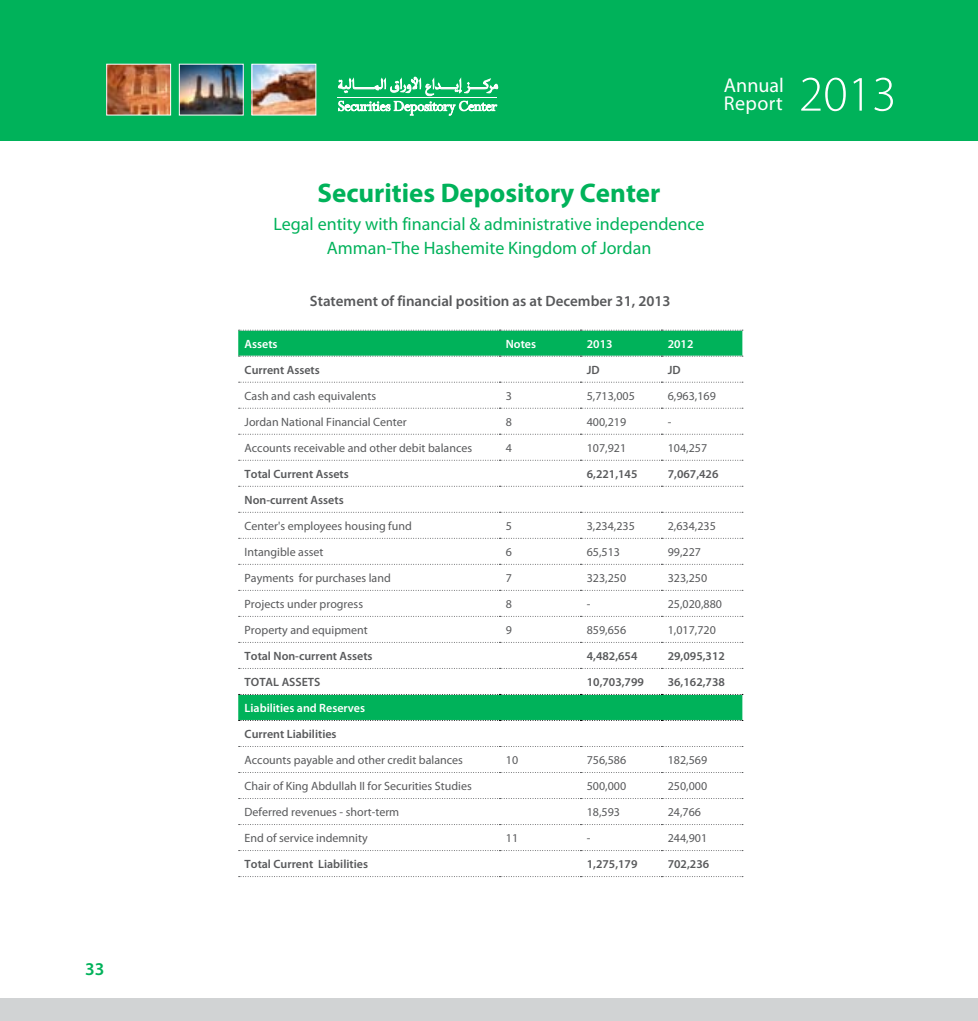
<style>
.page{position:relative;width:978px;height:1021px;background:#fff}
.page>*{position:absolute;margin:0;border:0;box-sizing:border-box;transform-origin:0 0}
.t1{font:700 27px "Myriad Pro";color:#00b25a}
.t2{font:20.1px/18.3px "Myriad Pro";letter-spacing:.01em;color:#fff}
.t3{font:18px/24px "Myriad Pro";color:#00b25a;text-align:center}
.t4{font:600 18px "Myriad Pro";color:#00b25a}
.t5{font:600 15px "Myriad Pro";color:#58595b}
.t6{font:12px "Myriad Pro";color:#58595b}
.t7{font:600 12px "Myriad Pro";color:#58595b}
.t8{font:600 12px "Myriad Pro";color:#fff}
</style>
<div class="page">
<div style="left:0;top:997px;width:978px;height:23px;background:#d1d3d4"></div>
<div style="left:0;top:0;width:978px;height:140px;background:#00b25a"></div>
<img style="left:108px;top:66px;width:61px;height:47px">
<div style="left:106px;top:64px;width:65px;height:51px;border:1px solid #fff"></div>
<img style="left:181px;top:66px;width:61px;height:47px">
<div style="left:179px;top:64px;width:65px;height:51px;border:1px solid #fff"></div>
<svg style="left:338px;top:77px;width:160px;height:38px"></svg>
<svg style="left:801px;top:78px;width:45px;height:33px"></svg>
<svg style="left:853px;top:78px;width:9px;height:33px"></svg>
<svg style="left:874px;top:78px;width:19px;height:33px"></svg>
<img style="left:254px;top:66px;width:60px;height:47px">
<div style="left:252px;top:64px;width:64px;height:51px;border:1px solid #fff"></div>
<svg style="left:238px;top:694px;width:505px;height:27px;background:#0cb160"></svg>
<svg style="left:238px;top:330px;width:505px;height:27px;background:#10b463"></svg>
<svg style="left:239px;top:382px;width:504px;height:1px"></svg>
<svg style="left:239px;top:408px;width:504px;height:1px"></svg>
<svg style="left:239px;top:434px;width:504px;height:1px"></svg>
<svg style="left:239px;top:460px;width:504px;height:1px"></svg>
<svg style="left:239px;top:486px;width:504px;height:1px"></svg>
<svg style="left:239px;top:512px;width:504px;height:1px"></svg>
<svg style="left:239px;top:538px;width:504px;height:1px"></svg>
<svg style="left:239px;top:564px;width:504px;height:1px"></svg>
<svg style="left:239px;top:590px;width:504px;height:1px"></svg>
<svg style="left:239px;top:616px;width:504px;height:1px"></svg>
<svg style="left:239px;top:642px;width:504px;height:1px"></svg>
<svg style="left:239px;top:668px;width:504px;height:1px"></svg>
<svg style="left:239px;top:746px;width:504px;height:1px"></svg>
<svg style="left:239px;top:772px;width:504px;height:1px"></svg>
<svg style="left:239px;top:798px;width:504px;height:1px"></svg>
<svg style="left:239px;top:824px;width:504px;height:1px"></svg>
<svg style="left:239px;top:850px;width:504px;height:1px"></svg>
<svg style="left:239px;top:876px;width:504px;height:1px"></svg>
<h3 class="t4" style="left:85px;top:957px;width:21px">33</h3>
<h2 class="t2" style="left:724px;top:76px;width:61px">Annual<br>Report</h2>
<h1 class="t1" style="left:318px;top:175px;width:344px">Securities Depository Center</h1>
<h3 class="t3" style="left:273px;top:212px;width:433px">Legal entity with financial &amp; administrative independence<br>Amman-The Hashemite Kingdom of Jordan</h3>
<p class="t5" style="left:310px;top:291px;width:362px">Statement of financial position as at December 31, 2013</p>
<p class="t8" style="left:245px;top:336px;width:35px">Assets</p>
<p class="t8" style="left:506px;top:336px;width:32px">Notes</p>
<p class="t8" style="left:587px;top:336px;width:27px">2013</p>
<p class="t8" style="left:668px;top:336px;width:27px">2012</p>
<p class="t7" style="left:245px;top:362px;width:77px">Current Assets</p>
<p class="t7" style="left:587px;top:362px;width:14px">JD</p>
<p class="t7" style="left:668px;top:362px;width:14px">JD</p>
<p class="t6" style="left:245px;top:388px;width:133px">Cash and cash equivalents</p>
<p class="t6" style="left:506px;top:388px;width:8px">3</p>
<p class="t6" style="left:587px;top:388px;width:50px">5,713,005</p>
<p class="t6" style="left:668px;top:388px;width:50px">6,963,169</p>
<p class="t6" style="left:245px;top:414px;width:164px">Jordan National Financial Center</p>
<p class="t6" style="left:506px;top:414px;width:8px">8</p>
<p class="t6" style="left:587px;top:414px;width:41px">400,219</p>
<p class="t6" style="left:668px;top:414px;width:5px">-</p>
<p class="t6" style="left:245px;top:440px;width:229px">Accounts receivable and other debit balances</p>
<p class="t6" style="left:506px;top:440px;width:8px">4</p>
<p class="t6" style="left:587px;top:440px;width:41px">107,921</p>
<p class="t6" style="left:668px;top:440px;width:41px">104,257</p>
<p class="t7" style="left:245px;top:466px;width:106px">Total Current Assets</p>
<p class="t7" style="left:587px;top:466px;width:52px">6,221,145</p>
<p class="t7" style="left:668px;top:466px;width:52px">7,067,426</p>
<p class="t7" style="left:245px;top:492px;width:101px">Non-current Assets</p>
<p class="t6" style="left:245px;top:518px;width:169px">Center's employees housing fund</p>
<p class="t6" style="left:506px;top:518px;width:8px">5</p>
<p class="t6" style="left:587px;top:518px;width:50px">3,234,235</p>
<p class="t6" style="left:668px;top:518px;width:50px">2,634,235</p>
<p class="t6" style="left:245px;top:544px;width:80px">Intangible asset</p>
<p class="t6" style="left:506px;top:544px;width:8px">6</p>
<p class="t6" style="left:587px;top:544px;width:35px">65,513</p>
<p class="t6" style="left:668px;top:544px;width:35px">99,227</p>
<p class="t6" style="left:245px;top:570px;width:148px">Payments for purchases land</p>
<p class="t6" style="left:506px;top:570px;width:8px">7</p>
<p class="t6" style="left:587px;top:570px;width:41px">323,250</p>
<p class="t6" style="left:668px;top:570px;width:41px">323,250</p>
<p class="t6" style="left:245px;top:596px;width:120px">Projects under progress</p>
<p class="t6" style="left:506px;top:596px;width:8px">8</p>
<p class="t6" style="left:587px;top:596px;width:5px">-</p>
<p class="t6" style="left:668px;top:596px;width:56px">25,020,880</p>
<p class="t6" style="left:245px;top:622px;width:125px">Property and equipment</p>
<p class="t6" style="left:506px;top:622px;width:8px">9</p>
<p class="t6" style="left:587px;top:622px;width:41px">859,656</p>
<p class="t6" style="left:668px;top:622px;width:50px">1,017,720</p>
<p class="t7" style="left:245px;top:648px;width:130px">Total Non-current Assets</p>
<p class="t7" style="left:587px;top:648px;width:52px">4,482,654</p>
<p class="t7" style="left:668px;top:648px;width:59px">29,095,312</p>
<p class="t7" style="left:245px;top:674px;width:77px">TOTAL ASSETS</p>
<p class="t7" style="left:587px;top:674px;width:59px">10,703,799</p>
<p class="t7" style="left:668px;top:674px;width:59px">36,162,738</p>
<p class="t8" style="left:245px;top:700px;width:122px">Liabilities and Reserves</p>
<p class="t7" style="left:245px;top:726px;width:93px">Current Liabilities</p>
<p class="t6" style="left:245px;top:752px;width:220px">Accounts payable and other credit balances</p>
<p class="t6" style="left:506px;top:752px;width:14px">10</p>
<p class="t6" style="left:587px;top:752px;width:41px">756,586</p>
<p class="t6" style="left:668px;top:752px;width:41px">182,569</p>
<p class="t6" style="left:245px;top:778px;width:229px">Chair of King Abdullah II for Securities Studies</p>
<p class="t6" style="left:587px;top:778px;width:41px">500,000</p>
<p class="t6" style="left:668px;top:778px;width:41px">250,000</p>
<p class="t6" style="left:245px;top:804px;width:156px">Deferred revenues - short-term</p>
<p class="t6" style="left:587px;top:804px;width:35px">18,593</p>
<p class="t6" style="left:668px;top:804px;width:35px">24,766</p>
<p class="t6" style="left:245px;top:830px;width:125px">End of service indemnity</p>
<p class="t6" style="left:506px;top:830px;width:14px">11</p>
<p class="t6" style="left:587px;top:830px;width:5px">-</p>
<p class="t6" style="left:668px;top:830px;width:41px">244,901</p>
<p class="t7" style="left:245px;top:856px;width:125px">Total Current Liabilities</p>
<p class="t7" style="left:587px;top:856px;width:52px">1,275,179</p>
<p class="t7" style="left:668px;top:856px;width:43px">702,236</p>
</div>
